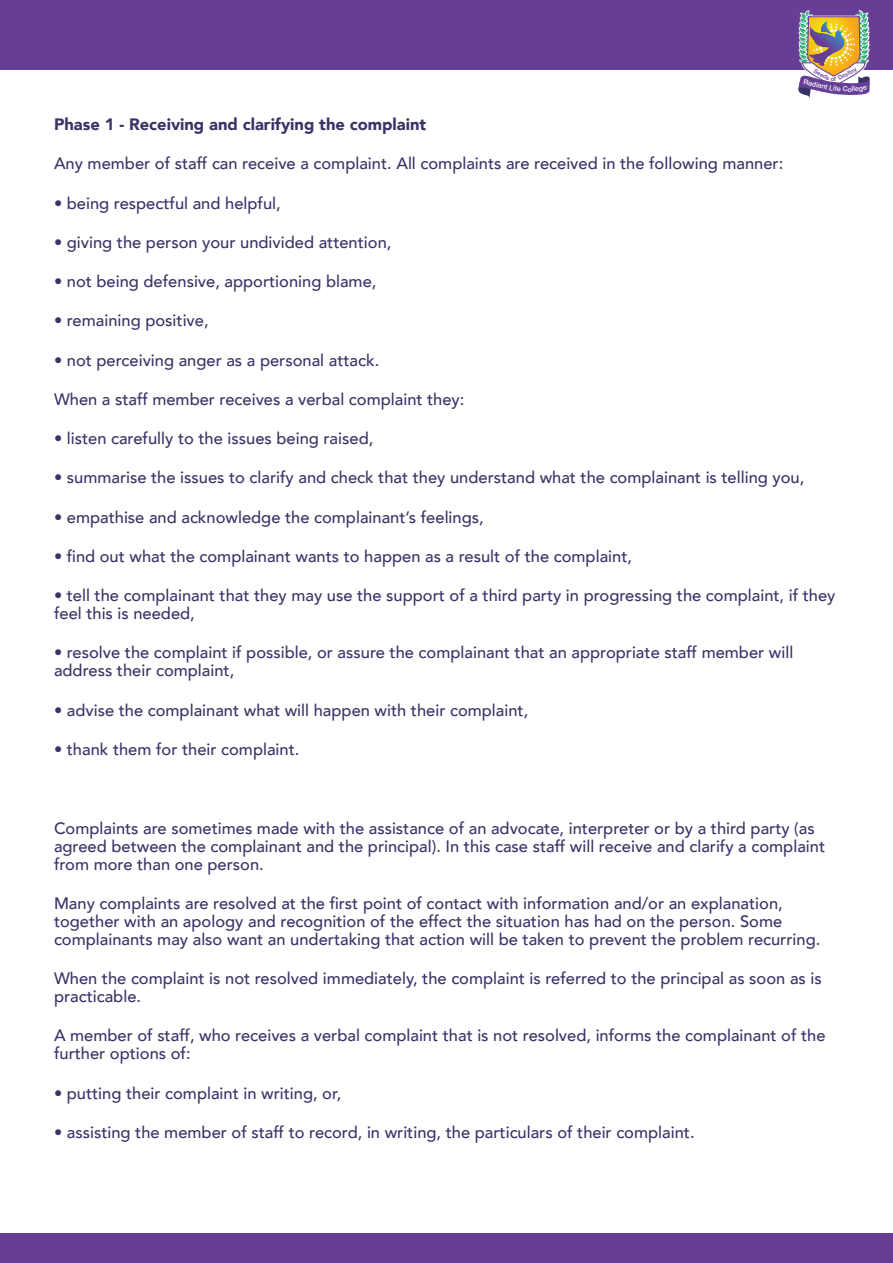
<style>
.page{position:relative;width:893px;height:1263px;background:#fff}
.page>*{position:absolute;margin:0;border:0;box-sizing:border-box;transform-origin:0 0}
.t1{font:500 16.5px/18px "Avenir";color:#393467}
.t2{font:900 16.5px "Avenir";color:#393467}
.t3{font:500 7.05px "Helvetica Neue";color:#faf9fa}
.t4{font:500 6px "Helvetica Neue";color:#663e95}
</style>
<div class="page">
<div style="left:0;top:0;width:893px;height:69px;background:#663e95"></div>
<div style="left:0;top:1233px;width:893px;height:30px;background:#663e95"></div>
<img style="left:798px;top:11px;width:72px;height:88px">
<p class="t3" style="left:809px;top:80px;width:15px;rotate:13deg">adia</p>
<p class="t4" style="left:831px;top:77px;width:7px">of</p>
<p class="t2" style="left:54px;top:117px;width:374px">Phase 1 - Receiving and clarifying the complaint</p>
<p class="t1" style="left:54px;top:154px;width:731px">Any member of staff can receive a complaint. All complaints are received in the following manner:</p>
<p class="t1" style="left:54px;top:196px;width:228px">• being respectful and helpful,</p>
<p class="t1" style="left:54px;top:235px;width:339px">• giving the person your undivided attention,</p>
<p class="t1" style="left:54px;top:274px;width:324px">• not being defensive, apportioning blame,</p>
<p class="t1" style="left:54px;top:313px;width:156px">• remaining positive,</p>
<p class="t1" style="left:54px;top:350px;width:327px">• not perceiving anger as a personal attack.</p>
<p class="t1" style="left:54px;top:392px;width:412px">When a staff member receives a verbal complaint they:</p>
<p class="t1" style="left:54px;top:431px;width:321px">• listen carefully to the issues being raised,</p>
<p class="t1" style="left:54px;top:470px;width:752px">• summarise the issues to clarify and check that they understand what the complainant is telling you,</p>
<p class="t1" style="left:54px;top:510px;width:431px">• empathise and acknowledge the complainant’s feelings,</p>
<p class="t1" style="left:54px;top:546px;width:580px">• find out what the complainant wants to happen as a result of the complaint,</p>
<p class="t1" style="left:54px;top:588px;width:783px">• tell the complainant that they may use the support of a third party in progressing the complaint, if they feel this is needed,</p>
<p class="t1" style="left:54px;top:645px;width:741px">• resolve the complaint if possible, or assure the complainant that an appropriate staff member will address their complaint,</p>
<p class="t1" style="left:54px;top:703px;width:476px">• advise the complainant what will happen with their complaint,</p>
<p class="t1" style="left:54px;top:739px;width:247px">• thank them for their complaint.</p>
<p class="t1" style="left:54px;top:820px;width:773px">Complaints are sometimes made with the assistance of an advocate, interpreter or by a third party (as agreed between the complainant and the principal). In this case staff will receive and clarify a complaint from more than one person.</p>
<p class="t1" style="left:54px;top:893px;width:768px">Many complaints are resolved at the first point of contact with information and/or an explanation, together with an apology and recognition of the effect the situation has had on the person. Some complainants may also want an undertaking that action will be taken to prevent the problem recurring.</p>
<p class="t1" style="left:54px;top:971px;width:769px">When the complaint is not resolved immediately, the complaint is referred to the principal as soon as is practicable.</p>
<p class="t1" style="left:54px;top:1028px;width:773px">A member of staff, who receives a verbal complaint that is not resolved, informs the complainant of the further options of:</p>
<p class="t1" style="left:54px;top:1085px;width:289px">• putting their complaint in writing, or,</p>
<p class="t1" style="left:54px;top:1122px;width:642px">• assisting the member of staff to record, in writing, the particulars of their complaint.</p>
</div>
